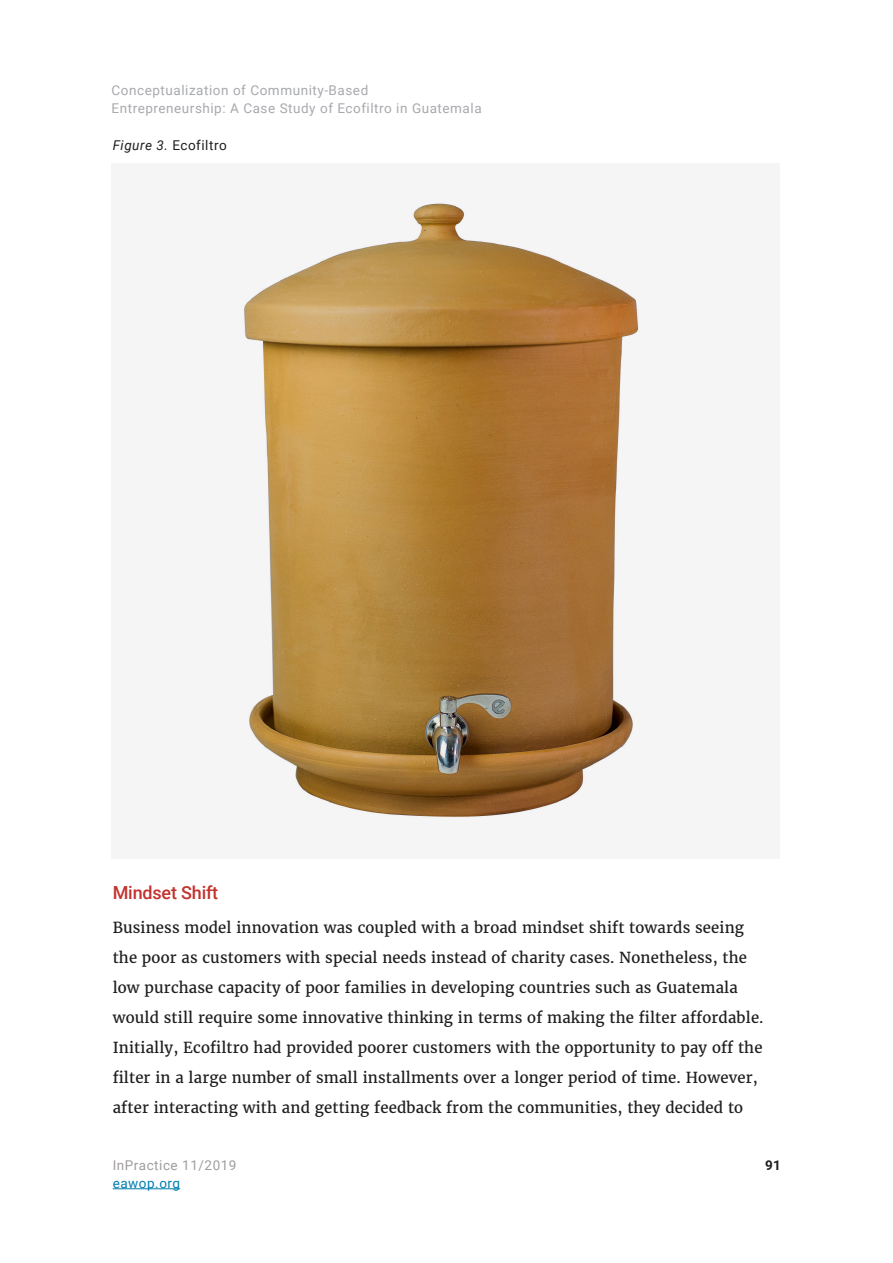
<style>
.page{position:relative;width:893px;height:1263px;background:#fff}
.page>*{position:absolute;margin:0;border:0;box-sizing:border-box;transform-origin:0 0}
.Titel_4{font:500 18px "Roboto";letter-spacing:-.01em;color:#c3322e}
._00_Fließtext{font:15px/30px "Merriweather";letter-spacing:.01em;color:#1e1e1e}
.t1{font:13.5px/18px "Roboto";letter-spacing:.04em;color:#a8a9ad}
.t2{font:13.5px "Roboto";letter-spacing:.04em;color:#a09c9c}
._08_Marginalie{font:13.5px "Roboto";letter-spacing:.04em;color:#1e1e1e}
.t3{font:13.5px "Roboto";letter-spacing:.04em;color:#007eb0}
.t4{font:700 13.5px "Roboto";color:#1e1e1e}
.s1{font-style:italic}
</style>
<div class="page">
<hr style="left:113px;top:1188px;width:67px;height:1px;background:#007eb0">
<div style="left:112px;top:163px;width:668px;height:695px;background:#f6f5f5"></div>
<img style="left:244px;top:203px;width:394px;height:614px">
<p class="t1" style="left:112px;top:81px;width:372px">Conceptualization of Community-Based<br>Entrepreneurship: A Case Study of Ecofiltro in Guatemala</p>
<p class="_08_Marginalie" style="left:113px;top:136px;width:116px"><span class="s1">Figure 3.</span> Ecofiltro</p>
<p class="Titel_4" style="left:113px;top:880px;width:107px">Mindset Shift</p>
<p class="_00_Fließtext" style="left:113px;top:912px;width:652px">Business model innovation was coupled with a broad mindset shift towards seeing the poor as customers with special needs instead of charity cases. Nonetheless, the low purchase capacity of poor families in developing countries such as Guatemala would still require some innovative thinking in terms of making the filter affordable.<br>Initially, Ecofiltro had provided poorer customers with the opportunity to pay off the filter in a large number of small installments over a longer period of time. However, after interacting with and getting feedback from the communities, they decided to</p>
<p class="t2" style="left:113px;top:1155px;width:125px">InPractice 11/2019</p>
<p class="t4" style="left:765px;top:1155px;width:18px">91</p>
<p class="t3" style="left:113px;top:1173px;width:69px">eawop.org</p>
</div>
